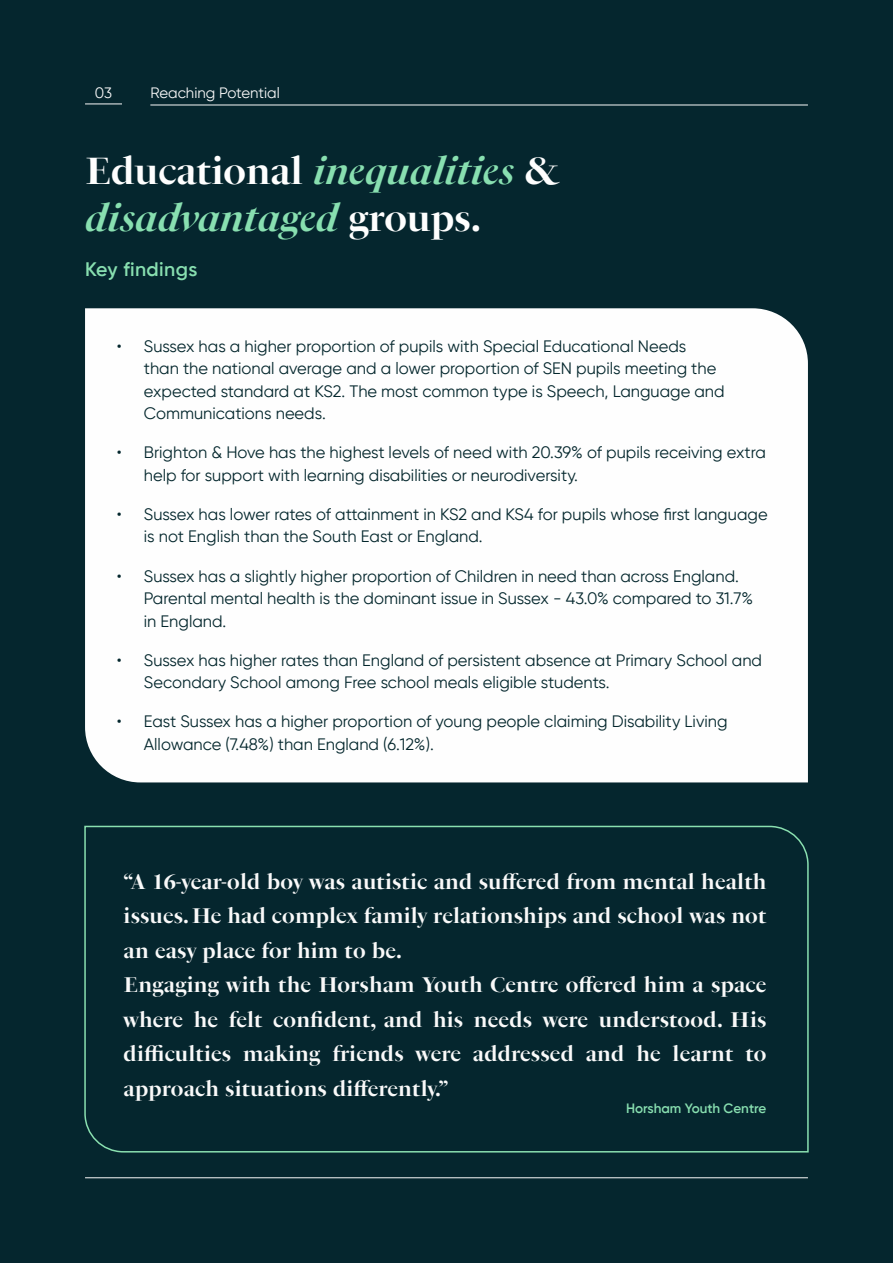
<style>
.page{position:relative;width:893px;height:1263px;background:#05262e}
.page>*{position:absolute;margin:0;border:0;box-sizing:border-box;transform-origin:0 0}
.t1{font:italic 700 37.5px/46.5px "PS Fournier Std Grand";color:#88dfb0}
.t2{font:700 21px/34.5px "PS Fournier Std Grand";letter-spacing:.01em;color:#f9f9f9}
.t3{font:600 19.5px "Gilroy";letter-spacing:.02em;color:#88dfb0}
.t4{font:16.5px/22.5px "Gilroy";color:#04272d}
.t5{font:15px "Gilroy";color:#f9f9f9}
.t6{font:600 13.5px "Gilroy";color:#88dfb0}
.s1{font-style:normal;color:#fefefe}
</style>
<div class="page">
<div style="left:85px;top:308px;width:723px;height:474px;background:#fefefe"></div>
<hr style="left:85px;top:104px;width:37px;height:1px;background:#f9f9f9">
<hr style="left:150px;top:105px;width:658px;height:1px;background:#f9f9f9">
<svg style="left:84px;top:825px;width:725px;height:328px"></svg>
<hr style="left:85px;top:1177px;width:723px;height:1px;background:#f9f9f9">
<p class="t5" style="left:95px;top:83px;width:19px">03</p>
<p class="t5" style="left:151px;top:83px;width:131px">Reaching Potential</p>
<h1 class="t1" style="left:85px;top:148px;width:476px"><span class="s1">Educational</span> inequalities <span class="s1">&amp; </span>disadvantaged <span class="s1">groups.</span></h1>
<p class="t3" style="left:85px;top:257px;width:114px">Key findings</p>
<p class="t4" style="left:144px;top:335px;width:582px;text-indent:-27px">• Sussex has a higher proportion of pupils with Special Educational Needs than the national average and a lower proportion of SEN pupils meeting the expected standard at KS2. The most common type is Speech, Language and Communications needs.</p>
<p class="t4" style="left:144px;top:441px;width:623px;text-indent:-27px">• Brighton &amp; Hove has the highest levels of need with 20.39% of pupils receiving extra help for support with learning disabilities or neurodiversity.</p>
<p class="t4" style="left:144px;top:503px;width:625px;text-indent:-27px">• Sussex has lower rates of attainment in KS2 and KS4 for pupils whose first language is not English than the South East or England.</p>
<p class="t4" style="left:144px;top:564px;width:611px;text-indent:-27px">• Sussex has a slightly higher proportion of Children in need than across England.<br>Parental mental health is the dominant issue in Sussex - 43.0% compared to 31.7% in England.</p>
<p class="t4" style="left:144px;top:648px;width:620px;text-indent:-27px">• Sussex has higher rates than England of persistent absence at Primary School and<br>Secondary School among Free school meals eligible students.</p>
<p class="t4" style="left:144px;top:710px;width:585px;text-indent:-27px">• East Sussex has a higher proportion of young people claiming Disability Living<br>Allowance (7.48%) than England (6.12%).</p>
<p class="t2" style="left:124px;top:864px;width:644px">“A 16-year-old boy was autistic and suffered from mental health issues. He had complex family relationships and school was not an easy place for him to be.<br>Engaging with the Horsham Youth Centre offered him a space where he felt confident, and his needs were understood. His difficulties making friends were addressed and he learnt to approach situations differently.”</p>
<p class="t6" style="left:626px;top:1099px;width:142px">Horsham Youth Centre</p>
</div>
